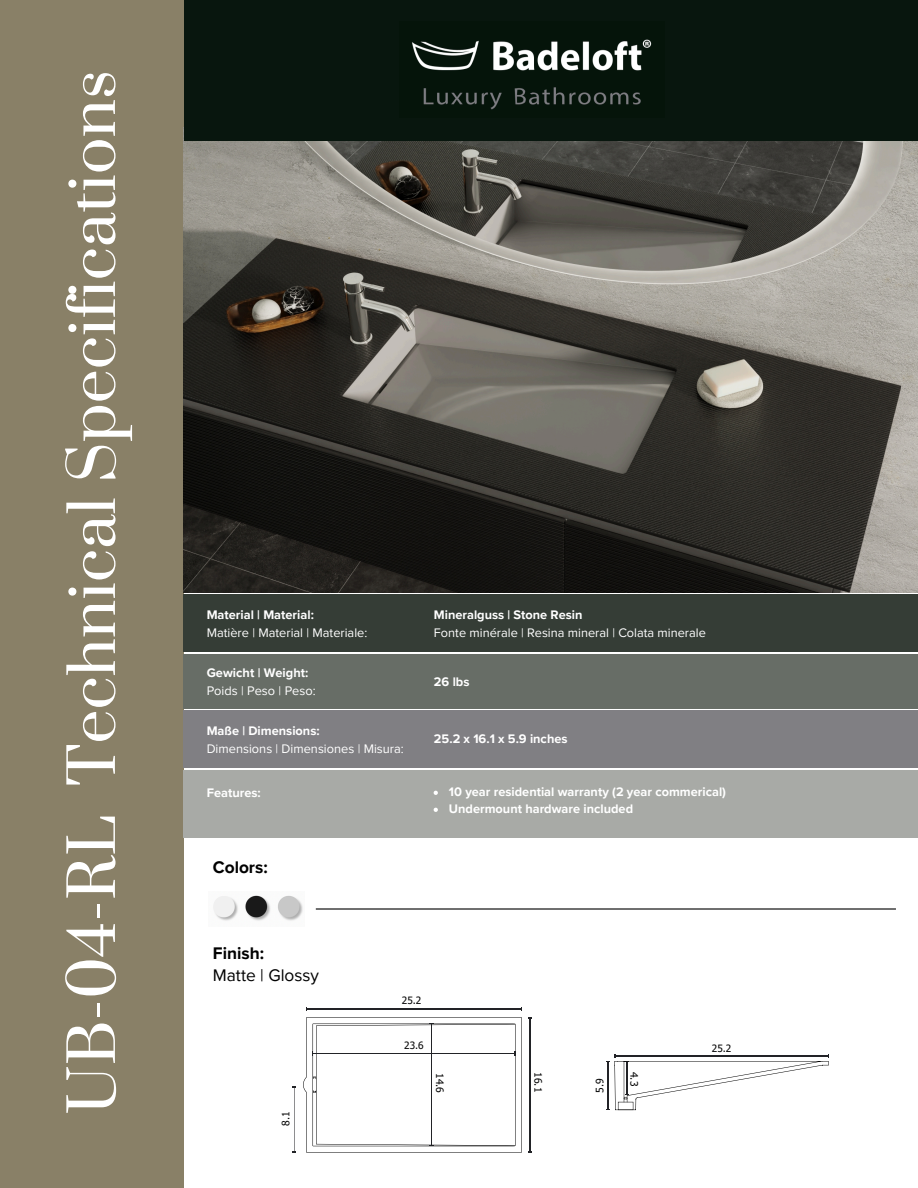
<style>
.page{position:relative;width:918px;height:1188px;background:#fff}
.page>*{position:absolute;margin:0;border:0;box-sizing:border-box;transform-origin:0 0}
.t1{font:60.75px "Prata";color:#fff}
.t2{font:17.25px/21.3px "Proxima Nova";color:#000}
.t3{font:700 17.25px "Proxima Nova";color:#000}
.t4{font:12.75px/18.1px "Proxima Nova";color:#fff}
.t5{font:700 12.75px "Proxima Nova";color:#fff}
.t6{font:10.35px "Tahoma";color:#030303}
.t7{font:10.05px "Tahoma";color:#030303}
.t8{font:10.05px "Tahoma";color:#000}
.s1{font-weight:700}
</style>
<div class="page">
<div style="left:0;top:0;width:184px;height:1188px;background:#898067"></div>
<img style="left:184px;top:140px;width:734px;height:452px">
<div style="left:184px;top:0;width:734px;height:140px;background:#08160e"></div>
<div style="left:184px;top:595px;width:734px;height:57px;background:#353d36"></div>
<div style="left:184px;top:711px;width:734px;height:57px;background:#807f83"></div>
<div style="left:184px;top:654px;width:734px;height:55px;background:#676d66"></div>
<img style="left:412px;top:39px;width:240px;height:71px">
<hr style="left:316px;top:908px;width:580px;height:2px;background:#000">
<img style="left:213px;top:895px;width:90px;height:26px">
<div style="left:184px;top:770px;width:734px;height:68px;background:#a8aaa6"></div>
<svg style="left:434px;top:791px;width:4px;height:4px"></svg>
<svg style="left:434px;top:808px;width:4px;height:4px"></svg>
<hr style="left:306px;top:1009px;width:216px;height:1px;background:#222327">
<hr style="left:530px;top:1018px;width:1px;height:134px;background:#222327">
<hr style="left:294px;top:1087px;width:1px;height:65px;background:#222327">
<svg style="left:303px;top:1017px;width:219px;height:136px"></svg>
<svg style="left:607px;top:1054px;width:222px;height:56px"></svg>
<h1 class="t1" style="left:55px;top:1115px;width:1046px;rotate:-90deg">UB-04-RL Technical Specifications</h1>
<p class="t4" style="left:207px;top:606px;width:162px"><span class="s1">Material | Material:<br></span>Matière | Material | Materiale:</p>
<h5 class="t4" style="left:207px;top:664px;width:111px"><span class="s1">Gewicht | Weight:<br></span>Poids | Peso | Peso:</h5>
<p class="t4" style="left:207px;top:722px;width:199px"><span class="s1">Maße | Dimensions:<br></span>Dimensions | Dimensiones | Misura:</p>
<h4 class="t4" style="left:434px;top:606px;width:273px"><span class="s1">Mineralguss | Stone Resin<br></span>Fonte minérale | Resina mineral | Colata minerale</h4>
<h5 class="t5" style="left:434px;top:674px;width:37px">26 lbs</h5>
<h5 class="t5" style="left:434px;top:731px;width:135px">25.2 x 16.1 x 5.9 inches</h5>
<h4 class="t5" style="left:207px;top:785px;width:56px">Features:</h4>
<p class="t5" style="left:449px;top:784px;width:279px">10 year residential warranty (2 year commerical)</p>
<p class="t5" style="left:449px;top:801px;width:186px">Undermount hardware included</p>
<h4 class="t3" style="left:213px;top:857px;width:56px">Colors:</h4>
<h5 class="t2" style="left:213px;top:943px;width:108px"><span class="s1">Finish:<br></span>Matte | Glossy</h5>
<h2 class="t6" style="left:279px;top:1126px;width:16px;rotate:-90deg">8.1</h2>
<h3 class="t7" style="left:402px;top:994px;width:21px">25.2</h3>
<p class="t7" style="left:404px;top:1039px;width:21px">23.6</p>
<p class="t8" style="left:712px;top:1042px;width:21px">25.2</p>
<p class="t6" style="left:446px;top:1073px;width:21px;rotate:90deg">14.6</p>
<p class="t6" style="left:545px;top:1072px;width:21px;rotate:90deg">16.1</p>
<p class="t6" style="left:593px;top:1093px;width:16px;rotate:-90deg">5.9</p>
<p class="t6" style="left:641px;top:1072px;width:16px;rotate:90deg">4.3</p>
</div>
